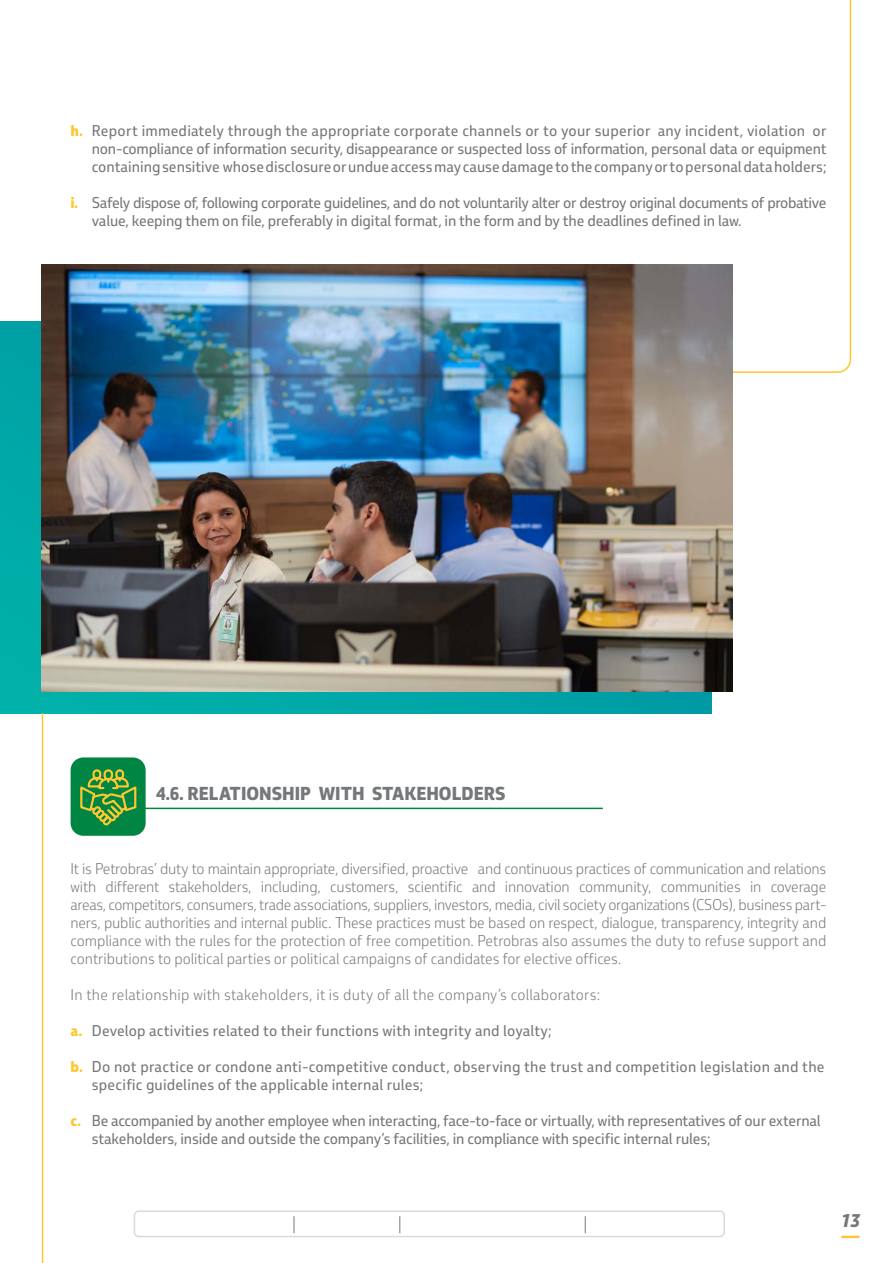
<style>
.page{position:relative;width:893px;height:1263px;background:#fff}
.page>*{position:absolute;margin:0;border:0;box-sizing:border-box;transform-origin:0 0}
.t1{font:800 18px "Petrobras Sans";color:#75787b}
.t2{font:italic 800 18px "Petrobras Sans";color:#75787b}
.t3{font:italic 800 18px "Petrobras Sans";color:#fdc82f}
.t4{font:300 15px/18px "Petrobras Sans";letter-spacing:.01em;color:#75787b;text-align:justify}
.t5{font:15px/18px "Petrobras Sans";letter-spacing:-.01em;color:#75787b}
.t6{font:15px/18px "Petrobras Sans";letter-spacing:.015em;color:#75787b}
.t7{font:15px "Petrobras Sans";letter-spacing:.01em;color:#75787b}
.s1{font-weight:800;color:#fdc82f}
</style>
<div class="page">
<hr style="left:144px;top:808px;width:459px;height:1px;background:#008542">
<div style="left:71px;top:757px;width:75px;height:79px;background:#008542;border-radius:13px"></div>
<svg style="left:80px;top:769px;width:56px;height:56px"></svg>
<svg style="left:41px;top:0;width:811px;height:374px"></svg>
<svg style="left:0;top:321px;width:711px;height:392px;background:#03a8a6"></svg>
<img style="left:41px;top:265px;width:691px;height:426px">
<hr style="left:42px;top:713px;width:1px;height:550px;background:#fdc82f">
<div style="left:134px;top:1210px;width:591px;height:27px;border:2px solid #dadada;border-radius:4px"></div>
<svg style="left:400px;top:1216px;width:1px;height:17px"></svg>
<svg style="left:585px;top:1216px;width:1px;height:17px"></svg>
<svg style="left:294px;top:1216px;width:1px;height:17px"></svg>
<p class="t5" style="left:92px;top:122px;width:736px;text-align:justify;text-indent:-21px"><span class="s1">h.</span> Report immediately through the appropriate corporate channels or to your superior any incident, violation or non-compliance of information security, disappearance or suspected loss of information, personal data or equipment containing sensitive whose disclosure or undue access may cause damage to the company or to personal data holders;</p>
<p class="t5" style="left:92px;top:194px;width:736px;text-indent:-21px"><span class="s1">i.</span> Safely dispose of, following corporate guidelines, and do not voluntarily alter or destroy original documents of probative value, keeping them on file, preferably in digital format, in the form and by the deadlines defined in law.</p>
<p class="t1" style="left:156px;top:781px;width:351px">4.6. RELATIONSHIP WITH STAKEHOLDERS</p>
<p class="t4" style="left:71px;top:859px;width:757px">It is Petrobras’ duty to maintain appropriate, diversified, proactive and continuous practices of communication and relations with different stakeholders, including, customers, scientific and innovation community, communities in coverage areas, competitors, consumers, trade associations, suppliers, investors, media, civil society organizations (CSOs), business part&shy;ners, public authorities and internal public. These practices must be based on respect, dialogue, transparency, integrity and compliance with the rules for the protection of free competition. Petrobras also assumes the duty to refuse support and contributions to political parties or political campaigns of candidates for elective offices.</p>
<p class="t4" style="left:71px;top:985px;width:531px">In the relationship with stakeholders, it is duty of all the company’s collaborators:</p>
<p class="t7" style="left:71px;top:1021px;width:482px"><span class="s1">a.</span> Develop activities related to their functions with integrity and loyalty;</p>
<p class="t6" style="left:92px;top:1057px;width:734px;text-indent:-21px"><span class="s1">b.</span> Do not practice or condone anti-competitive conduct, observing the trust and competition legislation and the specific guidelines of the applicable internal rules;</p>
<p class="t5" style="left:92px;top:1111px;width:730px;text-indent:-21px"><span class="s1">c.</span> Be accompanied by another employee when interacting, face-to-face or virtually, with representatives of our external stakeholders, inside and outside the company’s facilities, in compliance with specific internal rules;</p>
<p class="t2" style="left:841px;top:1208px;width:21px">13</p>
<p class="t3" style="left:841px;top:1223px;width:19px">—</p>
</div>
